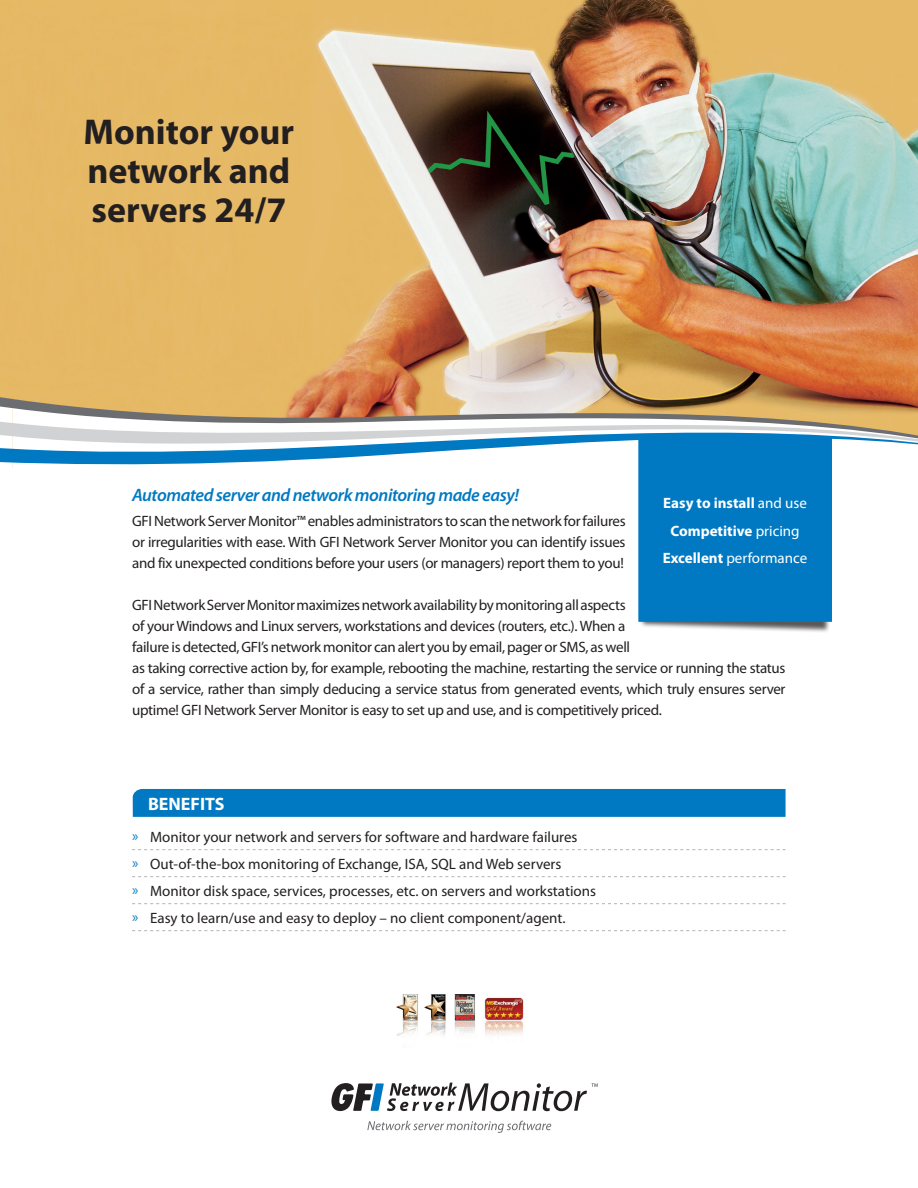
<style>
.page{position:relative;width:918px;height:1188px;background:#fff}
.page>*{position:absolute;margin:0;border:0;box-sizing:border-box;transform-origin:0 0}
.t1{font:700 36px/39px "Myriad Pro";color:#231f20;text-align:justify}
.t2{font:italic 600 18px "Myriad Pro";letter-spacing:-.025em;color:#0079c2}
.t3{font:700 18px "Myriad Pro";color:#fff}
.t4{font:15px/21px "Myriad Pro";letter-spacing:-.02em;color:#231f20;text-align:justify}
.t5{font:15px/27px "Myriad Pro";color:#231f20}
.t6{font:700 15px/27.3px "Myriad Pro";color:#fff;text-align:center}
.s1{font-weight:400}
.s2{color:#0079c2}
</style>
<div class="page">
<img style="left:0;top:0;width:918px;height:378px">
<svg style="left:0;top:378px;width:918px;height:41px;background:#cb9f6d"></svg>
<div style="left:639px;top:450px;width:192px;height:183px;background:#231f20;opacity:.75"></div>
<svg style="left:0;top:419px;width:918px;height:49px"></svg>
<div style="left:133px;top:789px;width:653px;height:28px;background:#0079c2"></div>
<div style="left:638px;top:436px;width:194px;height:186px;background:#0079c2"></div>
<svg style="left:132px;top:849px;width:654px;height:1px"></svg>
<svg style="left:132px;top:876px;width:654px;height:1px"></svg>
<svg style="left:132px;top:903px;width:654px;height:1px"></svg>
<svg style="left:132px;top:930px;width:654px;height:1px"></svg>
<img style="left:396px;top:994px;width:128px;height:42px">
<svg style="left:367px;top:1121px;width:184px;height:12px"></svg>
<svg style="left:331px;top:1083px;width:267px;height:28px"></svg>
<h1 class="t1" style="left:84px;top:111px;width:212px">Monitor your network and servers 24/7</h1>
<p class="t2" style="left:132px;top:483px;width:388px">Automated server and network monitoring made easy!</p>
<p class="t4" style="left:132px;top:510px;width:495px">GFI Network Server Monitor™ enables administrators to scan the network for failures or irregularities with ease. With GFI Network Server Monitor you can identify issues and fix unexpected conditions before your users (or managers) report them to you!</p>
<p class="t4" style="left:132px;top:594px;width:655px;text-align:left">GFI Network Server Monitor maximizes network availability by monitoring all aspects<br>of your Windows and Linux servers, workstations and devices (routers, etc.). When a<br>failure is detected, GFI’s network monitor can alert you by email, pager or SMS, as well<br>as taking corrective action by, for example, rebooting the machine, restarting the service or running the status of a service, rather than simply deducing a service status from generated events, which truly ensures server uptime! GFI Network Server Monitor is easy to set up and use, and is competitively priced.</p>
<p class="t6" style="left:663px;top:489px;width:146px">Easy to install <span class="s1">and use<br></span>Competitive <span class="s1">pricing<br></span>Excellent <span class="s1">performance</span></p>
<p class="t3" style="left:148px;top:792px;width:78px">BENEFITS</p>
<p class="t5" style="left:132px;top:823px;width:465px"><span class="s2">Ů</span> Monitor your network and servers for software and hardware failures<br><span class="s2">Ů</span> Out-of-the-box monitoring of Exchange, ISA, SQL and Web servers<br><span class="s2">Ů</span> Monitor disk space, services, processes, etc. on servers and workstations <span class="s2">Ů</span> Easy to learn/use and easy to deploy – no client component/agent.</p>
</div>
